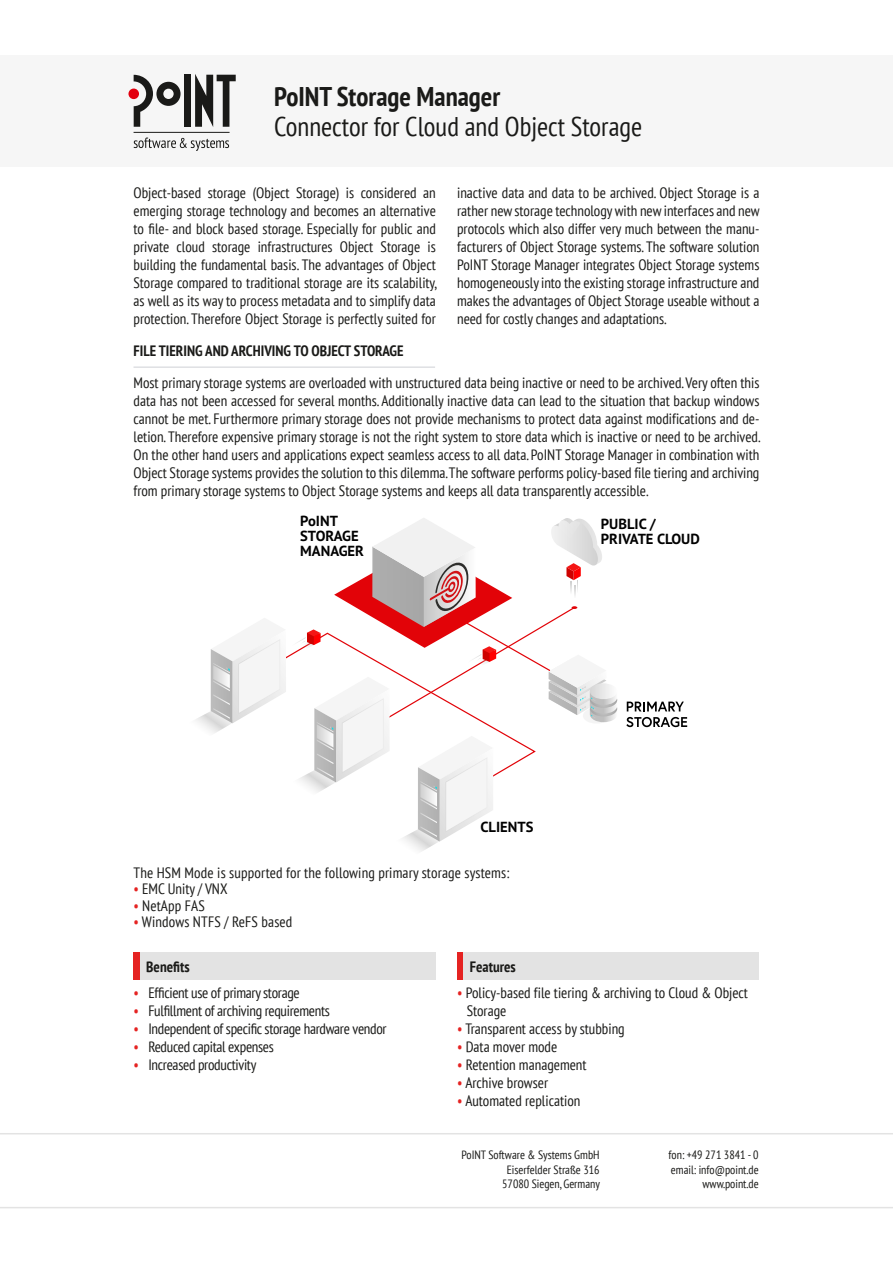
<style>
.page{position:relative;width:893px;height:1263px;background:#fff}
.page>*{position:absolute;margin:0;border:0;box-sizing:border-box;transform-origin:0 0}
.t1{font:condensed 27px "PT Sans";color:#1a1a18}
.t2{font:700 condensed 27px "PT Sans";color:#1a1a18}
.t3{font:condensed 15px/18px "PT Sans";color:#1a1a18;text-align:justify}
.t4{font:condensed 15px "PT Sans";letter-spacing:-.02em;color:#1a1a18}
.t5{font:700 condensed 15px "PT Sans";color:#1a1a18}
.t6{font:700 14.55px/15.1px "PT Sans Pro";color:#000}
.t7{font:condensed 12px/14.4px "PT Sans";color:#1a1a18;text-align:right}
.s1{color:#e52322}
</style>
<div class="page">
<div style="left:0;top:55px;width:893px;height:112px;background:#f6f6f6"></div>
<hr style="left:0;top:1133px;width:893px;height:1px;background:#e3e3e3">
<hr style="left:0;top:1207px;width:893px;height:1px;background:#e3e3e3">
<hr style="left:134px;top:132px;width:96px;height:1px;background:#1a1a18">
<svg style="left:134px;top:138px;width:95px;height:13px"></svg>
<svg style="left:134px;top:75px;width:47px;height:52px"></svg>
<div style="left:128px;top:89px;width:11px;height:10px;background:#e3000f;border-radius:50%"></div>
<div style="left:184px;top:75px;width:7px;height:52px;background:#1a1a18"></div>
<svg style="left:195px;top:74px;width:41px;height:53px"></svg>
<hr style="left:134px;top:367px;width:301px;height:1px;background:#d1d2d7">
<svg style="left:627px;top:702px;width:57px;height:9px"></svg>
<svg style="left:626px;top:717px;width:61px;height:10px"></svg>
<svg style="left:196px;top:518px;width:422px;height:333px"></svg>
<div style="left:457px;top:952px;width:302px;height:27px;background:#e3e3e3"></div>
<div style="left:457px;top:952px;width:6px;height:27px;background:#e52322"></div>
<div style="left:134px;top:952px;width:302px;height:27px;background:#e3e3e3"></div>
<div style="left:134px;top:952px;width:6px;height:27px;background:#e52322"></div>
<h1 class="t2" style="left:274px;top:79px;width:228px">PoINT Storage Manager</h1>
<h1 class="t1" style="left:274px;top:109px;width:370px">Connector for Cloud and Object Storage</h1>
<p class="t3" style="left:134px;top:183px;width:305px">Object-based storage (Object Storage) is considered an emerging storage technology and becomes an alternative to file- and block based storage. Especially for public and private cloud storage infrastructures Object Storage is building the fundamental basis. The advantages of Object Storage compared to traditional storage are its scalability, as well as its way to process metadata and to simplify data protection. Therefore Object Storage is perfectly suited for</p>
<p class="t3" style="left:457px;top:183px;width:304px">inactive data and data to be archived. Object Storage is a rather new storage technology with new interfaces and new protocols which also differ very much between the manu&shy;facturers of Object Storage systems. The software solution PoINT Storage Manager integrates Object Storage systems homogeneously into the existing storage infrastructure and makes the advantages of Object Storage useable without a need for costly changes and adaptations.</p>
<p class="t5" style="left:134px;top:341px;width:271px">FILE TIERING AND ARCHIVING TO OBJECT STORAGE</p>
<p class="t3" style="left:134px;top:373px;width:628px">Most primary storage systems are overloaded with unstructured data being inactive or need to be archived. Very often this data has not been accessed for several months. Additionally inactive data can lead to the situation that backup windows cannot be met. Furthermore primary storage does not provide mechanisms to protect data against modifications and de&shy;letion. Therefore expensive primary storage is not the right system to store data which is inactive or need to be archived.<br>On the other hand users and applications expect seamless access to all data. PoINT Storage Manager in combination with Object Storage systems provides the solution to this dilemma. The software performs policy-based file tiering and archiving from primary storage systems to Object Storage systems and keeps all data transparently accessible.</p>
<p class="t6" style="left:300px;top:513px;width:65px">PoINT<br>STORAGE<br>MANAGER</p>
<p class="t6" style="left:601px;top:516px;width:100px">PUBLIC /<br>PRIVATE CLOUD</p>
<p class="t6" style="left:480px;top:819px;width:55px">CLIENTS</p>
<p class="t3" style="left:134px;top:863px;width:377px">The HSM Mode is supported for the following primary storage systems:</p>
<p class="t3" style="left:134px;top:880px;width:96px"><span class="s1">•</span> EMC Unity / VNX</p>
<p class="t3" style="left:134px;top:896px;width:73px"><span class="s1">•</span> NetApp FAS</p>
<p class="t3" style="left:134px;top:913px;width:160px"><span class="s1">•</span> Windows NTFS / ReFS based</p>
<p class="t5" style="left:146px;top:956px;width:45px">Benefits</p>
<p class="t4" style="left:134px;top:983px;width:168px"><span class="s1">•</span> Efficient use of primary storage</p>
<p class="t4" style="left:134px;top:1001px;width:198px"><span class="s1">•</span> Fulfillment of archiving requirements</p>
<p class="t4" style="left:134px;top:1019px;width:255px"><span class="s1">•</span> Independent of specific storage hardware vendor</p>
<p class="t4" style="left:134px;top:1037px;width:142px"><span class="s1">•</span> Reduced capital expenses</p>
<p class="t4" style="left:134px;top:1055px;width:124px"><span class="s1">•</span> Increased productivity</p>
<p class="t5" style="left:470px;top:956px;width:48px">Features</p>
<p class="t3" style="left:467px;top:983px;width:283px;text-indent:-10px"><span class="s1">•</span> Policy-based file tiering &amp; archiving to Cloud &amp; Object<br>Storage</p>
<p class="t3" style="left:457px;top:1019px;width:169px"><span class="s1">•</span> Transparent access by stubbing</p>
<p class="t3" style="left:457px;top:1037px;width:102px"><span class="s1">•</span> Data mover mode</p>
<p class="t3" style="left:457px;top:1055px;width:131px"><span class="s1">•</span> Retention management</p>
<p class="t3" style="left:457px;top:1073px;width:93px"><span class="s1">•</span> Archive browser</p>
<p class="t3" style="left:457px;top:1091px;width:125px"><span class="s1">•</span> Automated replication</p>
<p class="t7" style="left:461px;top:1147px;width:140px">PoINT Software &amp; Systems GmbH<br>Eiserfelder Straße 316<br>57080 Siegen, Germany</p>
<p class="t7" style="left:669px;top:1148px;width:92px">fon: +49 271 3841 - 0 email: info@point.de www.point.de</p>
</div>
